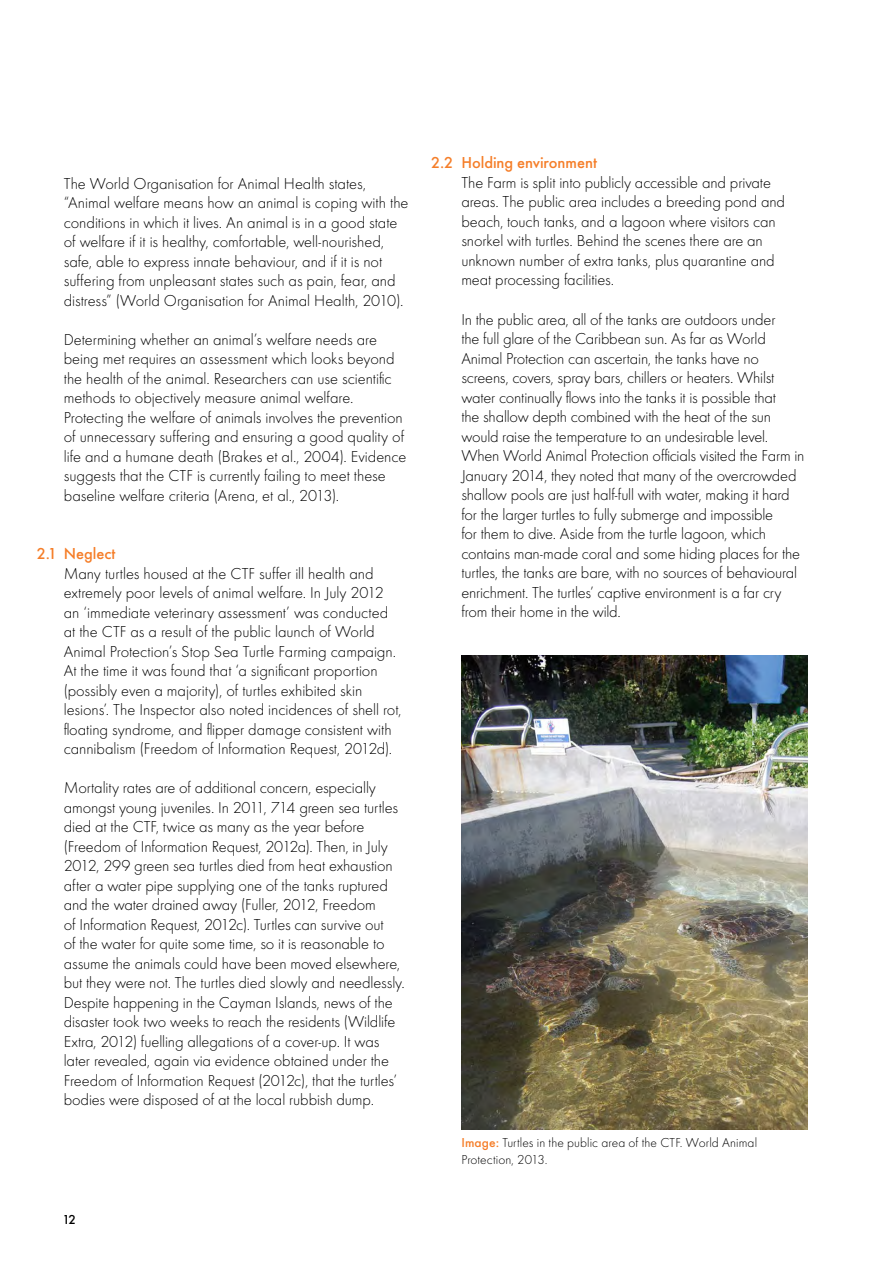
<style>
.page{position:relative;width:893px;height:1263px;background:#fff}
.page>*{position:absolute;margin:0;border:0;box-sizing:border-box;transform-origin:0 0}
.t1{font:300 16.5px/19.5px "Futura Round";letter-spacing:-.005em;color:#000}
.t2{font:500 16.5px "Futura Round";letter-spacing:-.005em;color:#f57e29}
.t3{font:300 13.5px/16.8px "Futura Round";letter-spacing:.005em;color:#000}
.t4{font:500 13.5px "Futura Round";color:#000}
.s1{font-weight:500;color:#f57e29}
</style>
<div class="page">
<img style="left:461px;top:656px;width:347px;height:473px">
<hr style="left:892px;top:0;width:1px;height:636px;background:#c7c8ca">
<p class="t1" style="left:64px;top:173px;width:346px">The World Organisation for Animal Health states, “Animal welfare means how an animal is coping with the conditions in which it lives. An animal is in a good state of welfare if it is healthy, comfortable, well-nourished, safe, able to express innate behaviour, and if it is not suffering from unpleasant states such as pain, fear, and distress” (World Organisation for Animal Health, 2010).</p>
<p class="t1" style="left:64px;top:329px;width:344px">Determining whether an animal’s welfare needs are being met requires an assessment which looks beyond the health of the animal. Researchers can use scientific methods to objectively measure animal welfare.<br>Protecting the welfare of animals involves the prevention of unnecessary suffering and ensuring a good quality of life and a humane death (Brakes et al., 2004). Evidence suggests that the CTF is currently failing to meet these baseline welfare criteria (Arena, et al., 2013).</p>
<p class="t2" style="left:37px;top:541px;width:80px">2.1 Neglect</p>
<p class="t1" style="left:64px;top:563px;width:339px">Many turtles housed at the CTF suffer ill health and extremely poor levels of animal welfare. In July 2012 an ‘immediate veterinary assessment’ was conducted at the CTF as a result of the public launch of World Animal Protection’s Stop Sea Turtle Farming campaign.<br>At the time it was found that ‘a significant proportion (possibly even a majority), of turtles exhibited skin lesions’. The Inspector also noted incidences of shell rot, floating syndrome, and flipper damage consistent with cannibalism (Freedom of Information Request, 2012d).</p>
<p class="t1" style="left:64px;top:777px;width:343px">Mortality rates are of additional concern, especially amongst young juveniles. In 2011, 714 green sea turtles died at the CTF, twice as many as the year before (Freedom of Information Request, 2012a). Then, in July 2012, 299 green sea turtles died from heat exhaustion after a water pipe supplying one of the tanks ruptured and the water drained away (Fuller, 2012, Freedom<br>of Information Request, 2012c). Turtles can survive out<br>of the water for quite some time, so it is reasonable to assume the animals could have been moved elsewhere, but they were not. The turtles died slowly and needlessly.<br>Despite happening in the Cayman Islands, news of the disaster took two weeks to reach the residents (Wildlife Extra, 2012) fuelling allegations of a cover-up. It was later revealed, again via evidence obtained under the Freedom of Information Request (2012c), that the turtles’ bodies were disposed of at the local rubbish dump.</p>
<p class="t4" style="left:64px;top:1209px;width:13px">12</p>
<p class="t2" style="left:431px;top:151px;width:167px">2.2 Holding environment</p>
<p class="t1" style="left:461px;top:172px;width:325px">The Farm is split into publicly accessible and private areas. The public area includes a breeding pond and beach, touch tanks, and a lagoon where visitors can snorkel with turtles. Behind the scenes there are an unknown number of extra tanks, plus quarantine and meat processing facilities.</p>
<p class="t1" style="left:461px;top:309px;width:345px">In the public area, all of the tanks are outdoors under<br>the full glare of the Caribbean sun. As far as World Animal Protection can ascertain, the tanks have no screens, covers, spray bars, chillers or heaters. Whilst water continually flows into the tanks it is possible that<br>the shallow depth combined with the heat of the sun would raise the temperature to an undesirable level.<br>When World Animal Protection officials visited the Farm in January 2014, they noted that many of the overcrowded shallow pools are just half-full with water, making it hard for the larger turtles to fully submerge and impossible<br>for them to dive. Aside from the turtle lagoon, which contains man-made coral and some hiding places for the turtles, the tanks are bare, with no sources of behavioural enrichment. The turtles’ captive environment is a far cry from their home in the wild.</p>
<p class="t3" style="left:461px;top:1133px;width:297px"><span class="s1">Image:</span> Turtles in the public area of the CTF. World Animal<br>Protection, 2013.</p>
</div>
